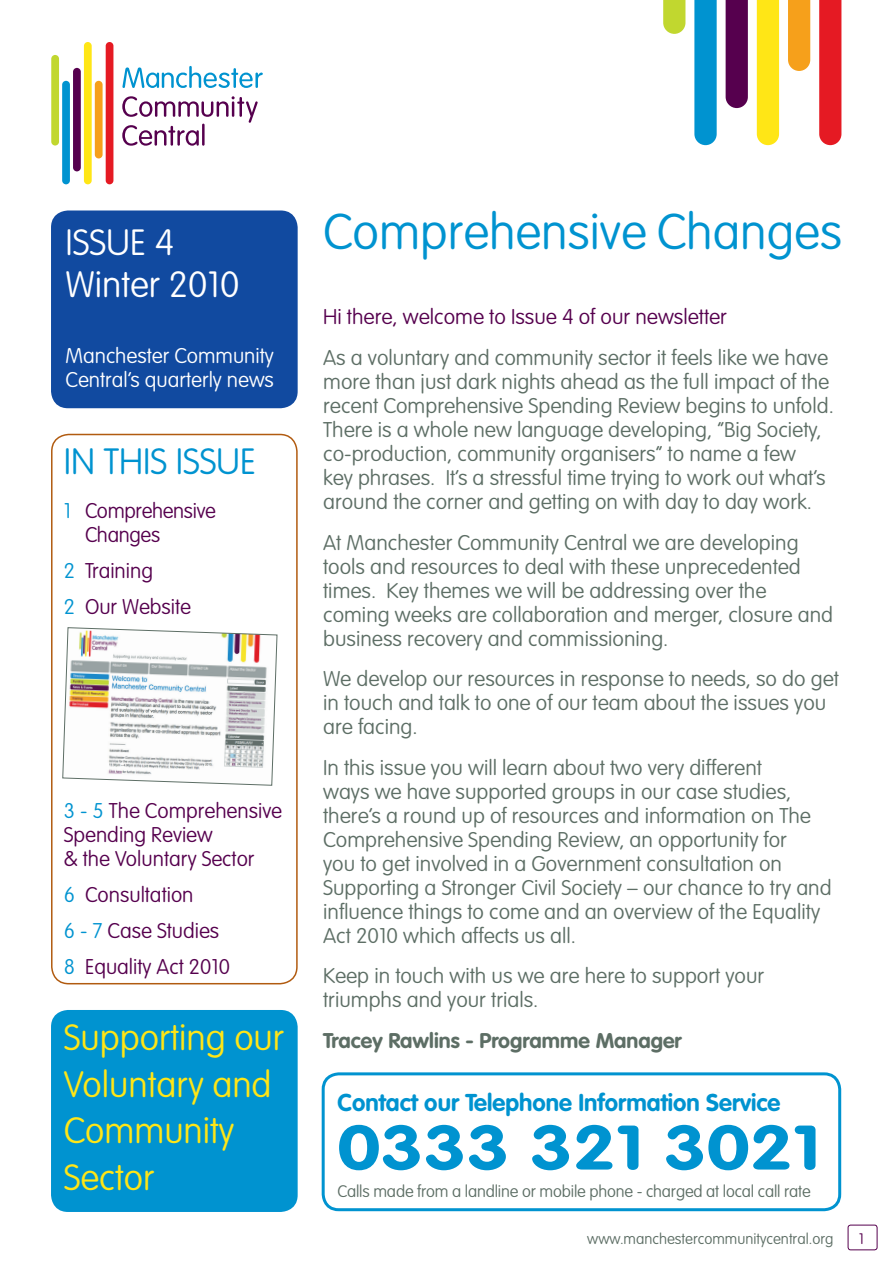
<style>
.page{position:relative;width:893px;height:1263px;background:#fff}
.page>*{position:absolute;margin:0;border:0;box-sizing:border-box;transform-origin:0 0}
.t1{font:700 61.8px "VAG Rounded Std";color:#0093d0;scale:1.21 1}
.t2{font:100 49.5px "VAG Rounded Std";color:#0093d0}
.t3{font:100 36px/46.5px "VAG Rounded Std";color:#ffe616}
.t4{font:100 36px/42px "VAG Rounded Std";color:#fff}
.t5{font:100 36px "VAG Rounded Std";color:#0093d0}
.t6{font:700 24px "VAG Rounded Std";color:#0093d0}
.t7{font:100 21px/24px "VAG Rounded Std";color:#5d6e65}
.t8{font:100 21px/24px "VAG Rounded Std";color:#56004e}
.t9{font:100 21px/24px "VAG Rounded Std";color:#fff}
.t10{font:700 21px "VAG Rounded Std";color:#5d6e65}
.t11{font:100 16.5px "VAG Rounded Std";letter-spacing:-.01em;color:#5d6e65}
.t12{font:100 15px "VAG Rounded Std";color:#5d6e65}
.t13{font:100 15px "VAG Rounded Std";color:#56004e}
.s1{color:#0093d0}
</style>
<div class="page">
<svg style="left:122px;top:66px;width:141px;height:22px"></svg>
<svg style="left:122px;top:96px;width:136px;height:50px"></svg>
<hr style="left:202px;top:124px;width:3px;height:22px;background:#56004e">
<div style="left:51px;top:55px;width:8px;height:91px;background:#c1d72f;border-radius:4px"></div>
<div style="left:62px;top:81px;width:8px;height:103px;background:#0093d0;border-radius:4px"></div>
<div style="left:73px;top:68px;width:8px;height:103px;background:#56004e;border-radius:4px"></div>
<div style="left:84px;top:42px;width:8px;height:142px;background:#ffe616;border-radius:4px"></div>
<div style="left:95px;top:81px;width:8px;height:77px;background:#f6a01b;border-radius:4px"></div>
<div style="left:106px;top:42px;width:7px;height:142px;background:#e51a23;border-radius:4px"></div>
<div style="left:51px;top:210px;width:247px;height:198px;background:#114aa0;border-radius:17px"></div>
<div style="left:51px;top:434px;width:247px;height:550px;border:2px solid #b15b10;border-radius:17px"></div>
<div style="left:51px;top:1010px;width:247px;height:202px;background:#0093d0;border-radius:17px"></div>
<div style="left:848px;top:1225px;width:29px;height:25px;border:1px solid #56004e;border-radius:3px"></div>
<svg style="left:62px;top:627px;width:216px;height:159px"></svg>
<svg style="left:663px;top:0;width:22px;height:34px"></svg>
<svg style="left:694px;top:0;width:23px;height:145px;background:#0c98d2"></svg>
<div style="left:726px;top:0;width:22px;height:108px;background:#56004e"></div>
<div style="left:757px;top:0;width:22px;height:145px;background:#ffe616"></div>
<div style="left:788px;top:0;width:22px;height:71px;background:#f6a01b"></div>
<div style="left:819px;top:0;width:22px;height:145px;background:#e51a23"></div>
<div style="left:322px;top:1072px;width:519px;height:139px;border:3px solid #0093d0;border-radius:16px"></div>
<h3 class="t4" style="left:66px;top:223px;width:175px">ISSUE 4<br>Winter 2010</h3>
<p class="t9" style="left:66px;top:345px;width:210px">Manchester Community<br>Central’s quarterly news</p>
<h3 class="t5" style="left:64px;top:441px;width:194px">IN THIS ISSUE</h3>
<p class="t8" style="left:85px;top:499px;width:132px;text-indent:-21px"><span class="s1">1</span> Comprehensive<br>Changes</p>
<p class="t8" style="left:64px;top:553px;width:129px;line-height:36px"><span class="s1">2</span> Training<br><span class="s1">2</span> Our Website</p>
<p class="t8" style="left:64px;top:799px;width:220px"><span class="s1">3 - 5</span> The Comprehensive<br>Spending Review<br>&amp; the Voluntary Sector</p>
<p class="t8" style="left:64px;top:877px;width:168px;line-height:36px"><span class="s1">6</span> Consultation<br><span class="s1">6 - 7</span> Case Studies<br><span class="s1">8</span> Equality Act 2010</p>
<h3 class="t3" style="left:64px;top:1016px;width:222px">Supporting our<br>Voluntary and<br>Community<br>Sector</h3>
<h2 class="t2" style="left:323px;top:203px;width:520px">Comprehensive Changes</h2>
<p class="t8" style="left:323px;top:306px;width:405px">Hi there, welcome to Issue 4 of our newsletter</p>
<p class="t7" style="left:323px;top:346px;width:512px">As a voluntary and community sector it feels like we have more than just dark nights ahead as the full impact of the recent Comprehensive Spending Review begins to unfold.<br>There is a whole new language developing, “Big Society, co-production, community organisers” to name a few<br>key phrases. It’s a stressful time trying to work out what’s around the corner and getting on with day to day work.</p>
<p class="t7" style="left:323px;top:531px;width:511px">At Manchester Community Central we are developing tools and resources to deal with these unprecedented times. Key themes we will be addressing over the coming weeks are collaboration and merger, closure and business recovery and commissioning.</p>
<p class="t7" style="left:323px;top:667px;width:517px">We develop our resources in response to needs, so do get in touch and talk to one of our team about the issues you are facing.</p>
<p class="t7" style="left:323px;top:756px;width:510px">In this issue you will learn about two very different<br>ways we have supported groups in our case studies, there’s a round up of resources and information on The Comprehensive Spending Review, an opportunity for<br>you to get involved in a Government consultation on Supporting a Stronger Civil Society – our chance to try and influence things to come and an overview of the Equality Act 2010 which affects us all.</p>
<p class="t7" style="left:323px;top:964px;width:443px">Keep in touch with us we are here to support your triumphs and your trials.</p>
<p class="t10" style="left:323px;top:1028px;width:360px">Tracey Rawlins - Programme Manager</p>
<p class="t6" style="left:337px;top:1088px;width:445px">Contact our Telephone Information Service</p>
<h1 class="t1" style="left:337px;top:1111px;width:401px">0333 321 3021</h1>
<p class="t11" style="left:337px;top:1181px;width:475px">Calls made from a landline or mobile phone - charged at local call rate</p>
<p class="t12" style="left:587px;top:1230px;width:248px">www.manchestercommunitycentral.org</p>
<p class="t13" style="left:859px;top:1230px;width:7px">1</p>
</div>
